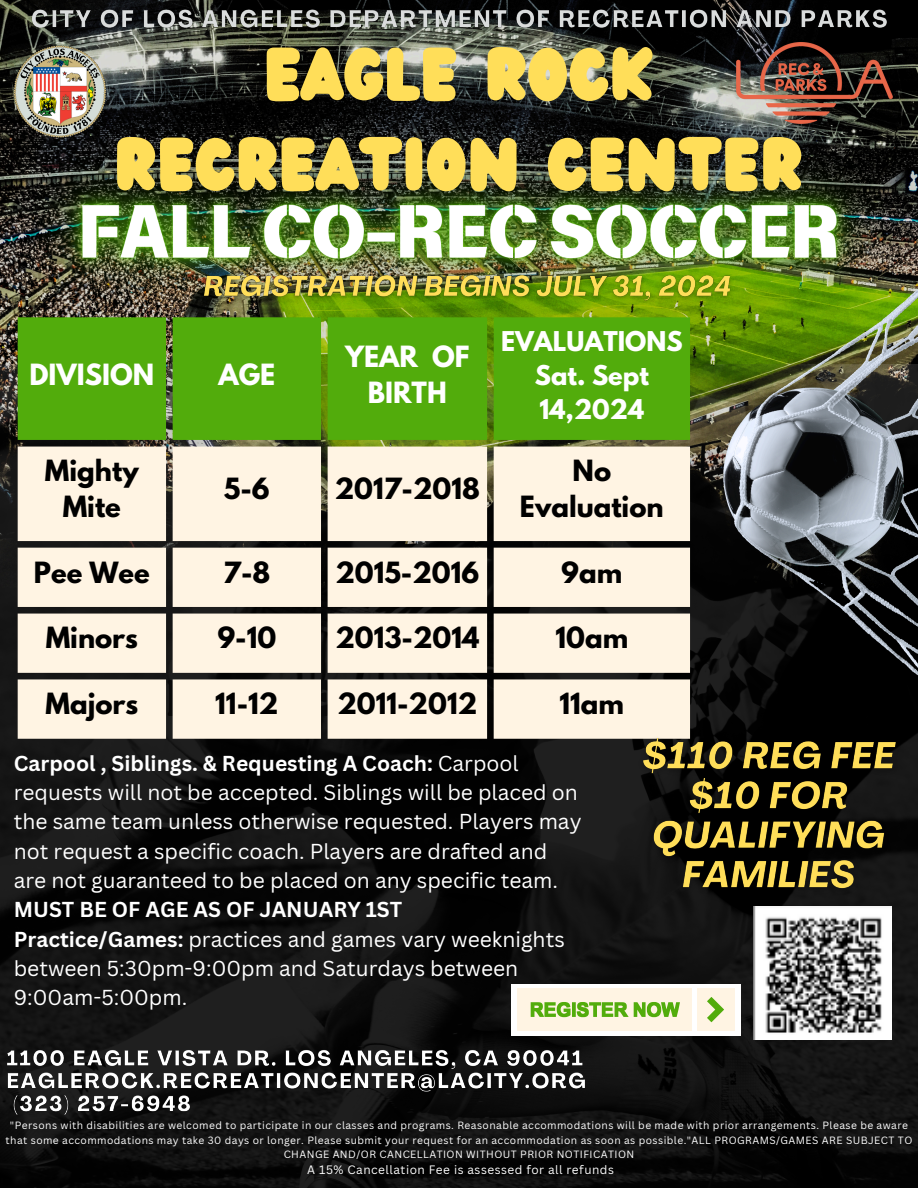
<style>
.page{position:relative;width:918px;height:1188px;background:#fff}
.page>*{position:absolute;margin:0;border:0;box-sizing:border-box;transform-origin:0 0}
.t1{font:64.95px/90px "Wedges";letter-spacing:.015em;color:#ffde59;text-align:center}
.t2{font:45.15px "Motter Corpus ITC Std";letter-spacing:-.035em;color:#090909}
.t3{font:700 25.95px/36px "League Spartan";color:#000;text-align:center}
.t4{font:700 25.95px/36px "League Spartan";color:#fff;text-align:center}
.t5{font:700 24.15px/33.8px "League Spartan";color:#fff;text-align:center}
.t6{font:21px/29.4px "Canva Sans";color:#fff}
.t7{font:700 21px "Canva Sans";color:#fff}
.t8{font:11.85px "Canva Sans";letter-spacing:.04em;color:#fff}
.t9{font:10.2px/14.2px "Canva Sans";letter-spacing:.04em;color:#fff;text-align:center}
.s1{font-weight:700}
</style>
<div class="page">
<img style="left:0;top:0;width:918px;height:364px">
<img style="left:0;top:364px;width:918px;height:824px">
<img style="left:724px;top:361px;width:194px;height:324px">
<img style="left:14px;top:45px;width:92px;height:58px">
<img style="left:737px;top:43px;width:155px;height:60px">
<div style="left:18px;top:361px;width:672px;height:79px;background:#52ac0c"></div>
<svg style="left:18px;top:447px;width:672px;height:292px;background:#eee4d4"></svg>
<img style="left:754px;top:907px;width:138px;height:132px">
<div style="left:511px;top:984px;width:230px;height:51px;background:#fff"></div>
<div style="left:518px;top:988px;width:174px;height:43px;background:#fff4e3"></div>
<div style="left:697px;top:988px;width:37px;height:43px;background:#fff4e3"></div>
<svg style="left:707px;top:997px;width:17px;height:25px"></svg>
<svg style="left:531px;top:1002px;width:149px;height:15px"></svg>
<img style="left:0;top:103px;width:918px;height:258px">
<img style="left:196px;top:269px;width:543px;height:40px">
<img style="left:4px;top:1047px;width:590px;height:72px">
<img style="left:28px;top:8px;width:861px;height:25px">
<img style="left:633px;top:730px;width:274px;height:169px">
<h3 class="t1" style="left:115px;top:32px;width:689px">EAGLE ROCK<br>RECREATION CENTER</h3>
<p class="t4" style="left:29px;top:360px;width:126px">DIVISION</p>
<p class="t4" style="left:218px;top:360px;width:58px">AGE</p>
<p class="t4" style="left:345px;top:342px;width:126px">YEAR OF<br>BIRTH</p>
<p class="t3" style="left:45px;top:456px;width:95px">Mighty<br>Mite</p>
<p class="t3" style="left:224px;top:474px;width:47px">5-6</p>
<p class="t3" style="left:335px;top:474px;width:147px">2017-2018</p>
<p class="t5" style="left:501px;top:328px;width:183px">EVALUATIONS<br>Sat. Sept<br>14,2024</p>
<p class="t3" style="left:520px;top:456px;width:145px">No<br>Evaluation</p>
<p class="t3" style="left:34px;top:557px;width:117px">Pee Wee</p>
<p class="t3" style="left:223px;top:557px;width:49px">7-8</p>
<p class="t3" style="left:335px;top:557px;width:146px">2015-2016</p>
<p class="t3" style="left:561px;top:557px;width:63px">9am</p>
<p class="t3" style="left:46px;top:623px;width:94px">Minors</p>
<p class="t3" style="left:217px;top:623px;width:60px">9-10</p>
<p class="t3" style="left:335px;top:623px;width:146px">2013-2014</p>
<p class="t3" style="left:555px;top:623px;width:74px">10am</p>
<p class="t2" style="left:166px;top:681px;width:196px">EAGLES</p>
<p class="t3" style="left:46px;top:689px;width:94px">Majors</p>
<p class="t3" style="left:215px;top:689px;width:65px">11-12</p>
<p class="t3" style="left:337px;top:689px;width:141px">2011-2012</p>
<p class="t3" style="left:560px;top:689px;width:66px">11am</p>
<p class="t6" style="left:14px;top:748px;width:569px"><span class="s1">Carpool , Siblings. &amp; Requesting A Coach:</span> Carpool requests will not be accepted. Siblings will be placed on the same team unless otherwise requested. Players may not request a specific coach. Players are drafted and are not guaranteed to be placed on any specific team.</p>
<p class="t7" style="left:14px;top:895px;width:390px">MUST BE OF AGE AS OF JANUARY 1ST</p>
<p class="t6" style="left:14px;top:924px;width:553px"><span class="s1">Practice/Games:</span> practices and games vary weeknights between 5:30pm-9:00pm and Saturdays between<br>9:00am-5:00pm.</p>
<p class="t9" style="left:6px;top:1118px;width:908px">"Persons with disabilities are welcomed to participate in our classes and programs. Reasonable accommodations will be made with prior arrangements. Please be aware that some accommodations may take 30 days or longer. Please submit your request for an accommodation as soon as possible."ALL PROGRAMS/GAMES ARE SUBJECT TO<br>CHANGE AND/OR CANCELLATION WITHOUT PRIOR NOTIFICATION</p>
<p class="t8" style="left:307px;top:1161px;width:308px">A 15% Cancellation Fee is assessed for all refunds</p>
</div>
